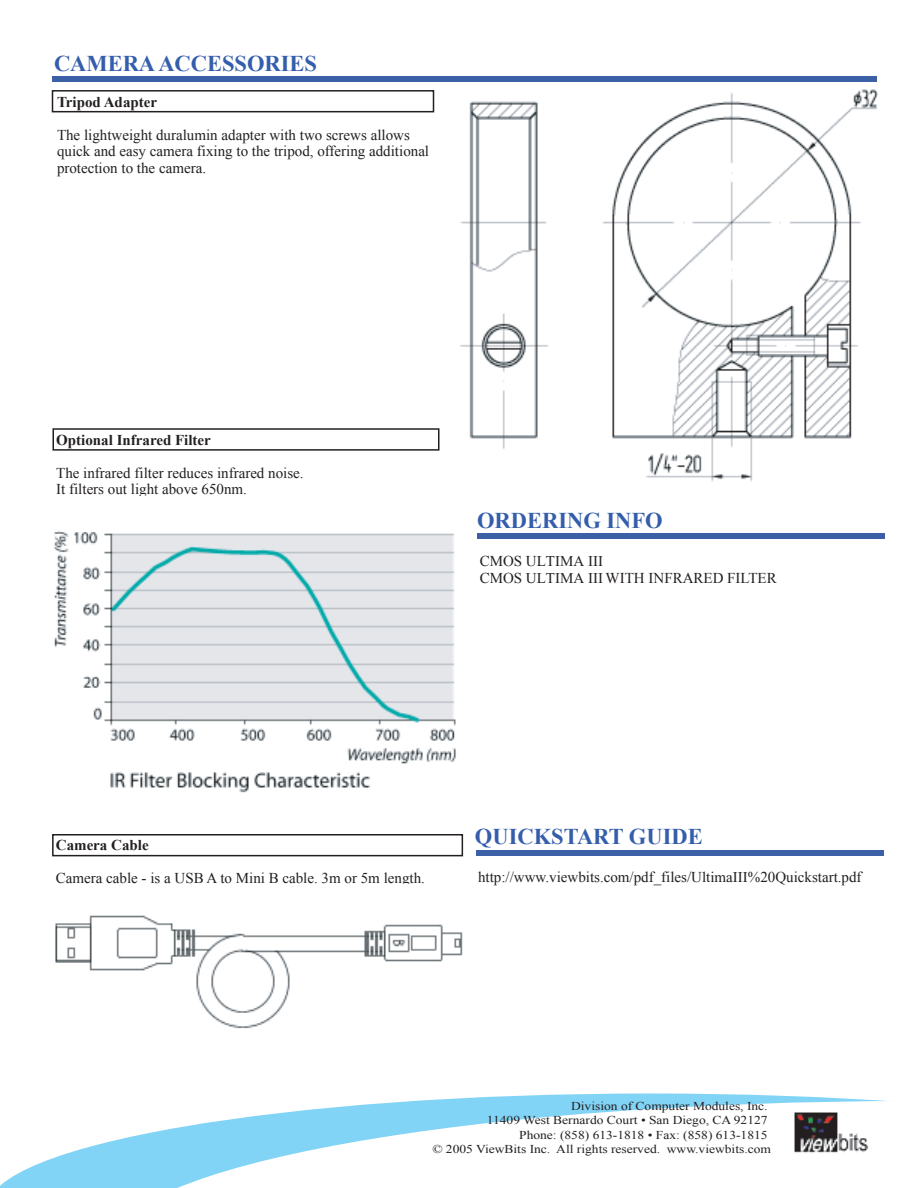
<style>
.page{position:relative;width:918px;height:1188px;background:#fff}
.page>*{position:absolute;margin:0;border:0;box-sizing:border-box;transform-origin:0 0}
.t1{font:700 22.5px "Times New Roman";color:#345dab}
.t2{font:15px/16.5px "Times New Roman";color:#231f20}
.t3{font:700 15px "Times New Roman";color:#231f20}
.t4{font:12px/14.2px "Times New Roman";color:#231f20;text-align:right;scale:1.12 1}
.s1{font-style:inherit}
</style>
<div class="page">
<div style="left:52px;top:90px;width:382px;height:22px;border:2px solid #231f20"></div>
<svg style="left:0;top:1094px;width:886px;height:94px"></svg>
<svg style="left:111px;top:1101px;width:775px;height:87px"></svg>
<img style="left:790px;top:1108px;width:83px;height:50px">
<div style="left:52px;top:834px;width:411px;height:22px;border:2px solid #231f20"></div>
<div style="left:52px;top:428px;width:388px;height:23px;border:2px solid #231f20"></div>
<img style="left:53px;top:530px;width:404px;height:263px">
<img style="left:440px;top:81px;width:437px;height:401px">
<div style="left:52px;top:76px;width:825px;height:5px;background:#3b60a5"></div>
<div style="left:477px;top:533px;width:408px;height:5px;background:#3b60a5"></div>
<div style="left:476px;top:850px;width:408px;height:5px;background:#3b60a5"></div>
<img style="left:55px;top:915px;width:408px;height:114px">
<h1 class="t1" style="left:54px;top:47px;width:265px">CAMERAACCESSORIES</h1>
<p class="t3" style="left:57px;top:91px;width:102px">Tripod Adapter</p>
<p class="t2" style="left:57px;top:126px;width:374px">The lightweight duralumin adapter with two screws allows quick and easy camera fixing to the tripod, offering additional protection to the camera.</p>
<p class="t3" style="left:56px;top:429px;width:156px">Optional Infrared Filter</p>
<p class="t2" style="left:56px;top:464px;width:249px">The infrared filter reduces infrared noise.<br>It filters out light above 650nm.</p>
<h1 class="t1" style="left:477px;top:504px;width:187px">ORDERING INFO</h1>
<p class="t2" style="left:480px;top:553px;width:299px">CMOS U<span class="s1">LTIMA III<br></span>CMOS <span class="s1">ULTIMA III</span> WITH INFRARED FILTER</p>
<p class="t3" style="left:56px;top:835px;width:94px">Camera Cable</p>
<p class="t2" style="left:56px;top:870px;width:371px">Camera cable - is a USB A to Mini B cable. 3m or 5m length.</p>
<h1 class="t1" style="left:475px;top:821px;width:229px">QUICKSTART GUIDE</h1>
<p class="t2" style="left:478px;top:868px;width:385px">http://www.viewbits.com/pdf_files/U<span class="s1">ltimaIII</span>%20Quickstart.pdf</p>
<p class="t4" style="left:432px;top:1099px;width:304px">Division of Computer Modules, Inc.<br>11409 West Bernardo Court • San Diego, CA 92127<br>Phone: (858) 613-1818 • Fax: (858) 613-1815<br>© 2005 ViewBits Inc. All rights reserved. www.viewbits.com</p>
</div>
